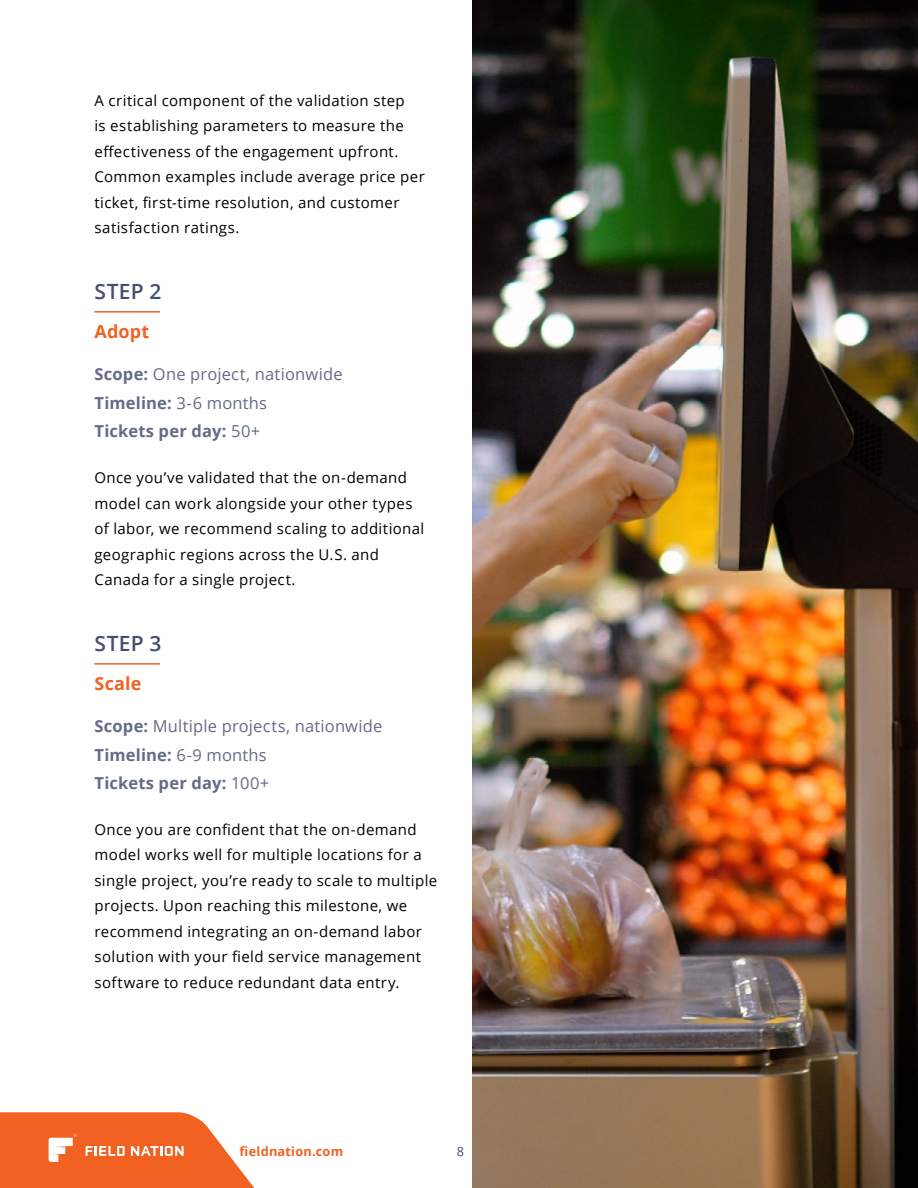
<style>
.page{position:relative;width:918px;height:1188px;background:#fff}
.page>*{position:absolute;margin:0;border:0;box-sizing:border-box;transform-origin:0 0}
.t1{font:600 21px "Open Sans";letter-spacing:.015em;color:#454e6e}
.t2{font:700 18px "Open Sans";letter-spacing:.01em;color:#f16122}
.t3{font:16.5px/28.5px "Open Sans";letter-spacing:.01em;color:#636b88}
.t4{font:15px/25.5px "Open Sans";letter-spacing:.025em;color:#000}
.t5{font:700 12.75px "Open Sans";letter-spacing:.02em;color:#f16122}
.t6{font:12.75px "Open Sans";color:#454e6e}
.s1{font-weight:700}
</style>
<div class="page">
<svg style="left:0;top:1112px;width:255px;height:76px;fill:#f16122"></svg>
<svg style="left:86px;top:1146px;width:39px;height:10px"></svg>
<svg style="left:131px;top:1146px;width:53px;height:10px"></svg>
<svg style="left:49px;top:1134px;width:27px;height:28px"></svg>
<hr style="left:94px;top:663px;width:66px;height:2px;background:#f16122">
<hr style="left:94px;top:311px;width:66px;height:2px;background:#f16122">
<img style="left:472px;top:0;width:446px;height:1188px">
<p class="t4" style="left:94px;top:87px;width:332px">A critical component of the validation step<br>is establishing parameters to measure the effectiveness of the engagement upfront.<br>Common examples include average price per ticket, first-time resolution, and customer satisfaction ratings.</p>
<h1 class="t1" style="left:94px;top:277px;width:69px">STEP 2</h1>
<p class="t2" style="left:94px;top:319px;width:56px">Adopt</p>
<p class="t3" style="left:94px;top:360px;width:250px"><span class="s1">Scope:</span> One project, nationwide<br><span class="s1">Timeline:</span> 3-6 months<br><span class="s1">Tickets per day:</span> 50+</p>
<p class="t4" style="left:94px;top:465px;width:331px">Once you’ve validated that the on-demand model can work alongside your other types of labor, we recommend scaling to additional geographic regions across the U.S. and Canada for a single project.</p>
<h1 class="t1" style="left:94px;top:629px;width:69px">STEP 3</h1>
<p class="t2" style="left:94px;top:671px;width:48px">Scale</p>
<p class="t3" style="left:94px;top:712px;width:289px"><span class="s1">Scope:</span> Multiple projects, nationwide<br><span class="s1">Timeline:</span> 6-9 months<br><span class="s1">Tickets per day:</span> 100+</p>
<p class="t4" style="left:94px;top:816px;width:344px">Once you are confident that the on-demand model works well for multiple locations for a single project, you’re ready to scale to multiple projects. Upon reaching this milestone, we recommend integrating an on-demand labor solution with your field service management software to reduce redundant data entry.</p>
<p class="t5" style="left:240px;top:1142px;width:105px">fieldnation.com</p>
<p class="t6" style="left:457px;top:1142px;width:9px">8</p>
</div>
